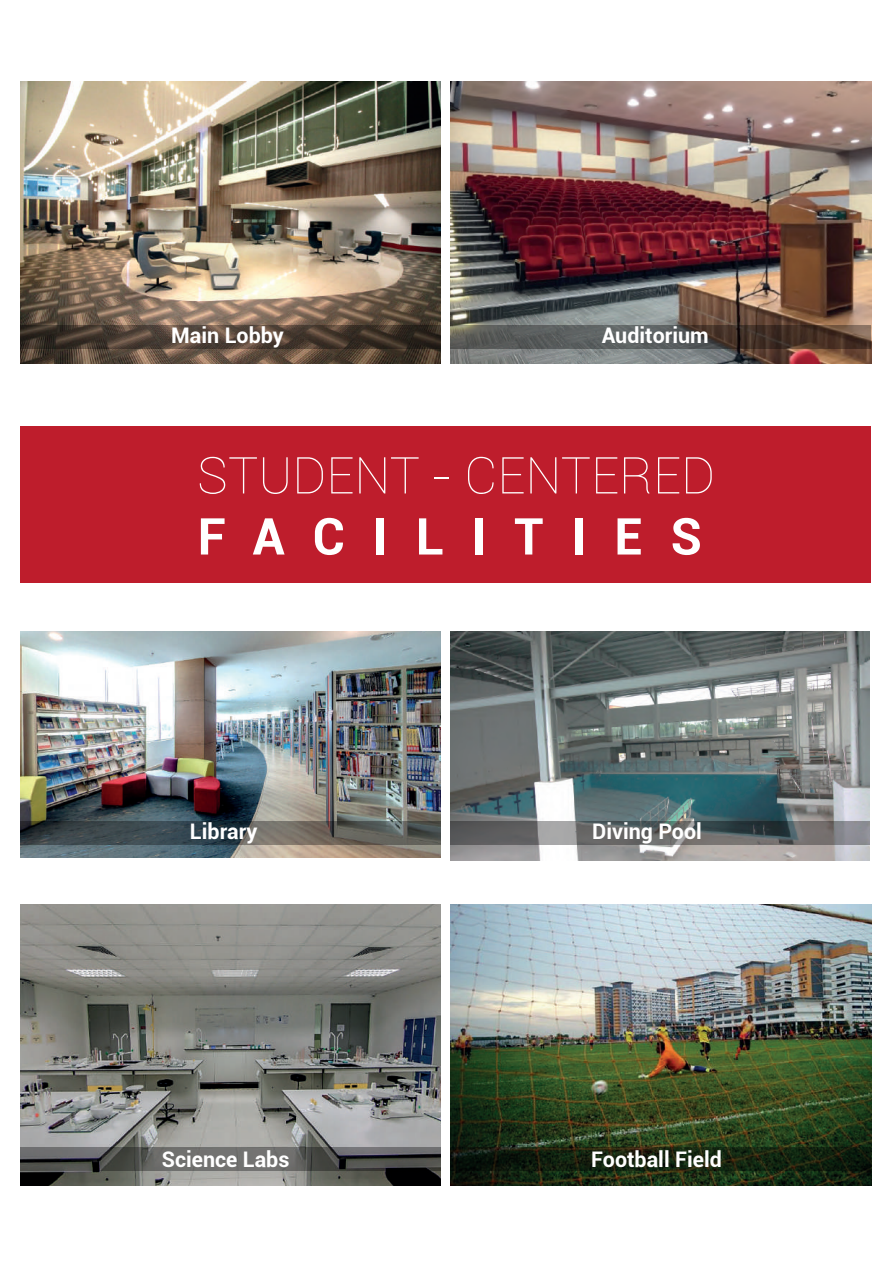
<style>
.page{position:relative;width:893px;height:1263px;background:#fff}
.page>*{position:absolute;margin:0;border:0;box-sizing:border-box;transform-origin:0 0}
.t1{font:100 50.85px "Roboto";color:#fff}
.t2{font:700 50.85px "Roboto";letter-spacing:.55em;color:#fff}
.t3{font:700 21.45px "Roboto";color:#fff}
</style>
<div class="page">
<img style="left:20px;top:81px;width:420px;height:282px">
<img style="left:451px;top:81px;width:420px;height:282px">
<img style="left:20px;top:631px;width:421px;height:226px">
<img style="left:20px;top:904px;width:421px;height:282px">
<img style="left:451px;top:904px;width:420px;height:282px">
<img style="left:451px;top:631px;width:419px;height:229px">
<div style="left:20px;top:426px;width:851px;height:156px;background:#be1d2c"></div>
<svg style="left:20px;top:325px;width:420px;height:24px;background:#493b31"></svg>
<svg style="left:20px;top:821px;width:421px;height:24px;background:#4a5051"></svg>
<svg style="left:20px;top:1147px;width:421px;height:24px;background:#585958"></svg>
<svg style="left:450px;top:1147px;width:420px;height:24px;background:#15200f"></svg>
<svg style="left:450px;top:821px;width:420px;height:24px;background:#676a6b"></svg>
<svg style="left:451px;top:325px;width:420px;height:24px;background:#534e49"></svg>
<p class="t3" style="left:171px;top:321px;width:114px">Main Lobby</p>
<p class="t3" style="left:602px;top:321px;width:109px">Auditorium</p>
<h1 class="t1" style="left:198px;top:440px;width:519px">STUDENT - CENTERED</h1>
<h1 class="t2" style="left:198px;top:501px;width:506px">FACILITIES</h1>
<p class="t3" style="left:190px;top:817px;width:69px">Library</p>
<p class="t3" style="left:592px;top:817px;width:111px">Diving Pool</p>
<p class="t3" style="left:162px;top:1144px;width:129px">Science Labs</p>
<p class="t3" style="left:591px;top:1144px;width:132px">Football Field</p>
</div>
